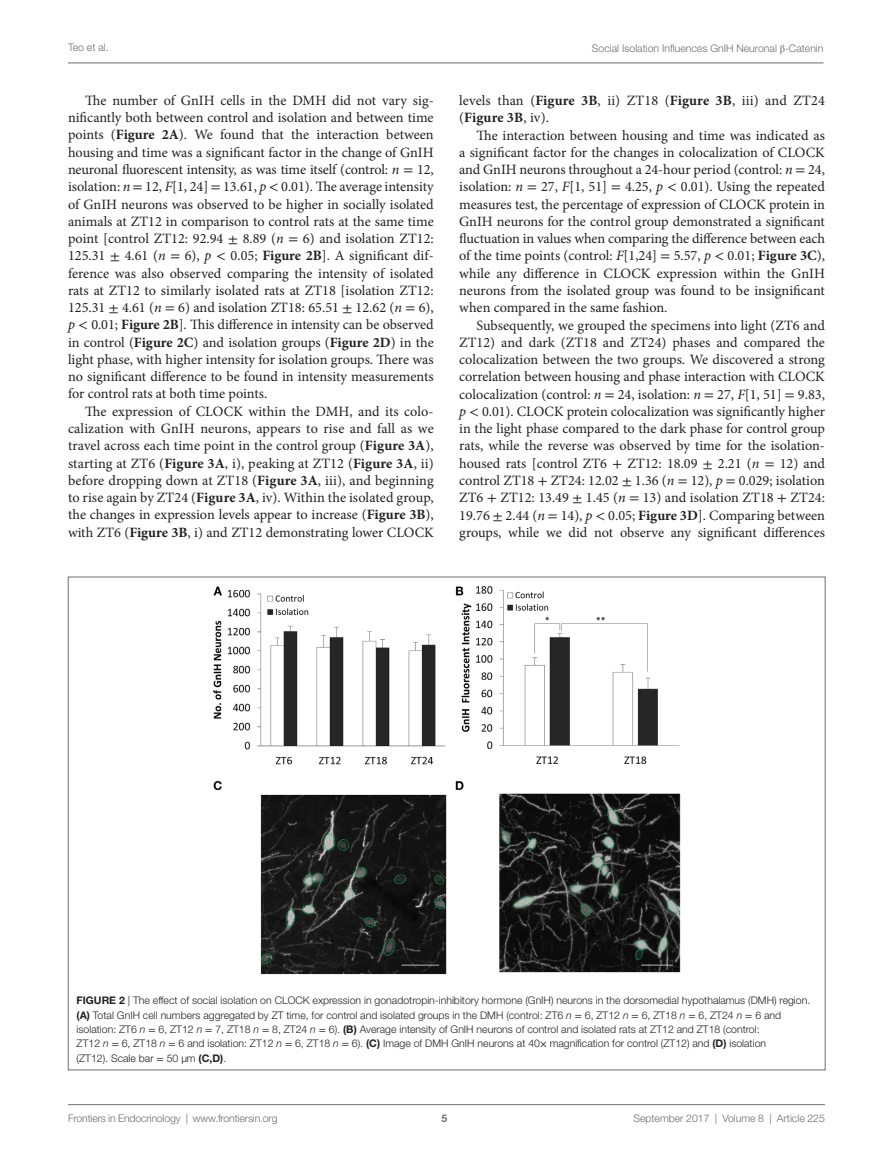
<style>
.page{position:relative;width:893px;height:1170px;background:#fff}
.page>*{position:absolute;margin:0;border:0;box-sizing:border-box;transform-origin:0 0}
.t1{font:14.25px/17.2px "Minion Pro";color:#231f20;text-align:justify}
.t2{font:300 10.5px/14.2px "Helvetica Neue LT Std";color:#231f20}
.t3{font:300 10.5px "Helvetica Neue LT Std";color:#6c6d70}
.t4{font:700 10.5px "Helvetica Neue LT Std";color:#6c6d70}
.s1{font-family:"STIX General";font-weight:400}
.s2{font-weight:700}
.s3{font-style:italic}
.s4{font-family:"STIX General"}
</style>
<div class="page">
<img style="left:213px;top:586px;width:467px;height:388px">
<hr style="left:68px;top:1104px;width:757px;height:1px;background:#6c6d70">
<hr style="left:68px;top:63px;width:755px;height:1px;background:#6c6d70">
<p class="t3" style="left:68px;top:41px;width:42px">Teo et al.</p>
<p class="t3" style="left:592px;top:42px;width:233px">Social Isolation Influences GnIH Neuronal <span class="s1">β</span>-Catenin</p>
<p class="t1" style="left:68px;top:92px;width:367px;text-indent:17px">The number of GnIH cells in the DMH did not vary sig&shy;nificantly both between control and isolation and between time points (<span class="s2">Figure 2A</span>). We found that the interaction between housing and time was a significant factor in the change of GnIH neuronal fluorescent intensity, as was time itself (control: <span class="s3">n</span> <span class="s4">=</span> 12, isolation: <span class="s3">n</span> <span class="s4">=</span> 12, <span class="s3">F</span>[1, 24] <span class="s4">=</span> 13.61, <span class="s3">p</span> <span class="s4">&lt;</span> 0.01). The average intensity of GnIH neurons was observed to be higher in socially isolated animals at ZT12 in comparison to control rats at the same time point [control ZT12: 92.94 <span class="s4">±</span> 8.89 (<span class="s3">n</span> <span class="s4">=</span> 6) and isolation ZT12:<br>125.31 <span class="s4">±</span> 4.61 (<span class="s3">n</span> <span class="s4">=</span> 6), <span class="s3">p</span> <span class="s4">&lt;</span> 0.05; <span class="s2">Figure 2B</span>]. A significant dif&shy;ference was also observed comparing the intensity of isolated rats at ZT12 to similarly isolated rats at ZT18 [isolation ZT12:<br>125.31 <span class="s4">±</span> 4.61 (<span class="s3">n</span> <span class="s4">=</span> 6) and isolation ZT18: 65.51 <span class="s4">±</span> 12.62 (<span class="s3">n</span> <span class="s4">=</span> 6), <span class="s3">p</span> <span class="s4">&lt;</span> 0.01; <span class="s2">Figure 2B</span>]. This difference in intensity can be observed in control (<span class="s2">Figure 2C</span>) and isolation groups (<span class="s2">Figure 2D</span>) in the light phase, with higher intensity for isolation groups. There was no significant difference to be found in intensity measurements for control rats at both time points.</p>
<p class="t1" style="left:68px;top:402px;width:367px;text-indent:17px">The expression of CLOCK within the DMH, and its colo&shy;calization with GnIH neurons, appears to rise and fall as we travel across each time point in the control group (<span class="s2">Figure 3A</span>), starting at ZT6 (<span class="s2">Figure 3A</span>, i), peaking at ZT12 (<span class="s2">Figure 3A</span>, ii) before dropping down at ZT18 (<span class="s2">Figure 3A</span>, iii), and beginning to rise again by ZT24 (<span class="s2">Figure 3A</span>, iv). Within the isolated group, the changes in expression levels appear to increase (<span class="s2">Figure 3B</span>), with ZT6 (<span class="s2">Figure 3B</span>, i) and ZT12 demonstrating lower CLOCK</p>
<p class="t1" style="left:459px;top:92px;width:367px">levels than (<span class="s2">Figure 3B</span>, ii) ZT18 (<span class="s2">Figure 3B</span>, iii) and ZT24 (<span class="s2">Figure 3B</span>, iv).</p>
<p class="t1" style="left:459px;top:126px;width:367px;text-indent:17px">The interaction between housing and time was indicated as a significant factor for the changes in colocalization of CLOCK and GnIH neurons throughout a 24-hour period (control: <span class="s3">n</span> <span class="s4">=</span> 24, isolation: <span class="s3">n</span> <span class="s4">=</span> 27, <span class="s3">F</span>[1, 51] <span class="s4">=</span> 4.25, <span class="s3">p</span> <span class="s4">&lt;</span> 0.01). Using the repeated measures test, the percentage of expression of CLOCK protein in GnIH neurons for the control group demonstrated a significant fluctuation in values when comparing the difference between each of the time points (control: <span class="s3">F</span>[1,24] <span class="s4">=</span> 5.57, <span class="s3">p</span> <span class="s4">&lt;</span> 0.01; <span class="s2">Figure 3C</span>), while any difference in CLOCK expression within the GnIH neurons from the isolated group was found to be insignificant when compared in the same fashion.</p>
<p class="t1" style="left:459px;top:316px;width:367px;text-indent:17px">Subsequently, we grouped the specimens into light (ZT6 and ZT12) and dark (ZT18 and ZT24) phases and compared the colocalization between the two groups. We discovered a strong correlation between housing and phase interaction with CLOCK colocalization (control: <span class="s3">n</span> <span class="s4">=</span> 24, isolation: <span class="s3">n</span> <span class="s4">=</span> 27, <span class="s3">F</span>[1, 51] <span class="s4">=</span> 9.83, <span class="s3">p</span> <span class="s4">&lt;</span> 0.01). CLOCK protein colocalization was significantly higher in the light phase compared to the dark phase for control group rats, while the reverse was observed by time for the isolation&shy;housed rats [control ZT6 <span class="s4">+</span> ZT12: 18.09 <span class="s4">±</span> 2.21 (<span class="s3">n</span> <span class="s4">=</span> 12) and control ZT18 <span class="s4">+</span> ZT24: 12.02 <span class="s4">±</span> 1.36 (<span class="s3">n</span> <span class="s4">=</span> 12), <span class="s3">p</span> <span class="s4">=</span> 0.029; isolation ZT6 <span class="s4">+</span> ZT12: 13.49 <span class="s4">±</span> 1.45 (<span class="s3">n</span> <span class="s4">=</span> 13) and isolation ZT18 <span class="s4">+</span> ZT24:<br>19.76 <span class="s4">±</span> 2.44 (<span class="s3">n</span> <span class="s4">=</span> 14), <span class="s3">p</span> <span class="s4">&lt;</span> 0.05; <span class="s2">Figure 3D</span>]. Comparing between groups, while we did not observe any significant differences</p>
<p class="t2" style="left:77px;top:993px;width:735px"><span class="s2">FIGURE 2</span> | The effect of social isolation on CLOCK expression in gonadotropin-inhibitory hormone (GnIH) neurons in the dorsomedial hypothalamus (DMH) region. <span class="s2">(A)</span> Total GnIH cell numbers aggregated by ZT time, for control and isolated groups in the DMH (control: ZT6 <span class="s3">n</span> <span class="s1">=</span> 6, ZT12 <span class="s3">n</span> <span class="s1">=</span> 6, ZT18 <span class="s3">n</span> <span class="s1">=</span> 6, ZT24 <span class="s3">n</span> <span class="s1">=</span> 6 and isolation: ZT6 <span class="s3">n</span> <span class="s1">=</span> 6, ZT12 <span class="s3">n</span> <span class="s1">=</span> 7, ZT18 <span class="s3">n</span> <span class="s1">=</span> 8, ZT24 <span class="s3">n</span> <span class="s1">=</span> 6). <span class="s2">(B)</span> Average intensity of GnIH neurons of control and isolated rats at ZT12 and ZT18 (control:<br>ZT12 <span class="s3">n</span> <span class="s1">=</span> 6, ZT18 <span class="s3">n</span> <span class="s1">=</span> 6 and isolation: ZT12 <span class="s3">n</span> <span class="s1">=</span> 6, ZT18 <span class="s3">n</span> <span class="s1">=</span> 6). <span class="s2">(C)</span> Image of DMH GnIH neurons at 40<span class="s1">×</span> magnification for control (ZT12) and <span class="s2">(D)</span> isolation<br>(ZT12). Scale bar <span class="s1">=</span> 50 µm <span class="s2">(C,D)</span>.</p>
<p class="t3" style="left:68px;top:1111px;width:211px">Frontiers in Endocrinology | www.frontiersin.org</p>
<p class="t3" style="left:633px;top:1111px;width:193px">September 2017 | Volume 8 | Article 225</p>
<p class="t4" style="left:441px;top:1111px;width:7px">5</p>
</div>
